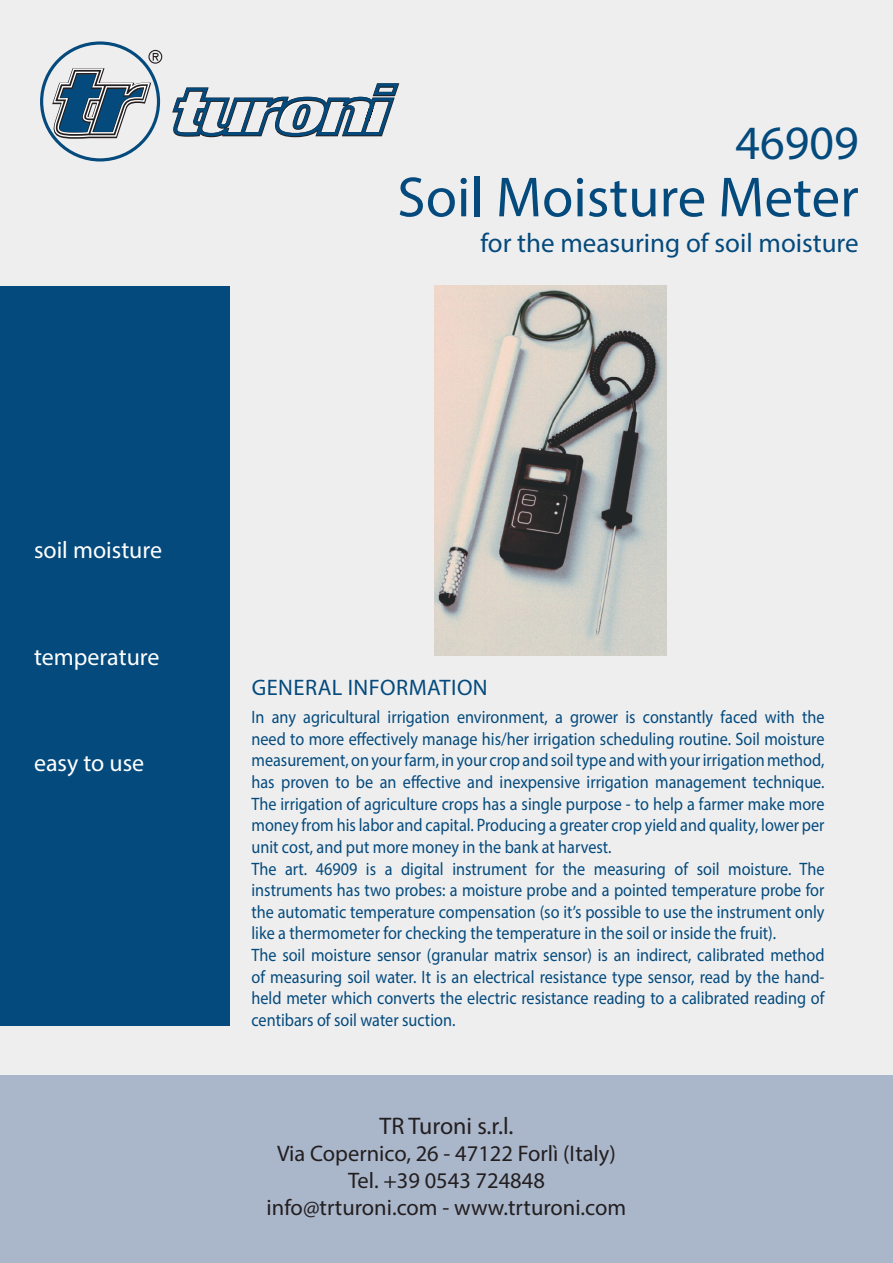
<style>
.page{position:relative;width:893px;height:1263px;background:#eeeeef}
.page>*{position:absolute;margin:0;border:0;box-sizing:border-box;transform-origin:0 0}
.t1{font:57px "Myriad Pro";color:#044a7c}
.t2{font:48px "Myriad Pro";color:#044a7c}
.t3{font:27px "Myriad Pro";color:#044a7c}
.t4{font:24px "Myriad Pro";color:#fff}
.t5{font:24px "Myriad Pro";color:#231f20}
.t6{font:22.5px "Myriad Pro";color:#231f20}
.t7{font:22.5px "Myriad Pro";letter-spacing:.02em;color:#044a7c}
.t8{font:18px/21.6px "Myriad Pro";color:#044a7c;text-align:justify;scale:.9 1}
</style>
<div class="page">
<img style="left:435px;top:286px;width:231px;height:370px">
<div style="left:0;top:286px;width:230px;height:740px;background:#044a7c"></div>
<svg style="left:172px;top:83px;width:227px;height:55px"></svg>
<div style="left:40px;top:41px;width:120px;height:120px;border:3px solid #044a7c;border-radius:50%"></div>
<svg style="left:50px;top:50px;width:112px;height:91px"></svg>
<div style="left:0;top:1076px;width:893px;height:187px;background:#aab6ca"></div>
<p class="t2" style="left:736px;top:114px;width:125px">46909</p>
<p class="t1" style="left:397px;top:162px;width:463px">Soil Moisture Meter</p>
<p class="t3" style="left:480px;top:227px;width:380px">for the measuring of soil moisture</p>
<p class="t4" style="left:34px;top:536px;width:130px">soil moisture</p>
<p class="t4" style="left:34px;top:642px;width:127px">temperature</p>
<p class="t4" style="left:34px;top:748px;width:112px">easy to use</p>
<p class="t7" style="left:252px;top:674px;width:238px">GENERAL INFORMATION</p>
<p class="t8" style="left:251px;top:706px;width:638px">In any agricultural irrigation environment, a grower is constantly faced with the need to more effectively manage his/her irrigation scheduling routine. Soil moisture measurement, on your farm, in your crop and soil type and with your irrigation method, has proven to be an effective and inexpensive irrigation management technique.<br>The irrigation of agriculture crops has a single purpose - to help a farmer make more money from his labor and capital. Producing a greater crop yield and quality, lower per unit cost, and put more money in the bank at harvest.</p>
<p class="t8" style="left:251px;top:857px;width:638px">The art. 46909 is a digital instrument for the measuring of soil moisture. The instruments has two probes: a moisture probe and a pointed temperature probe for the automatic temperature compensation (so it’s possible to use the instrument only like a thermometer for checking the temperature in the soil or inside the fruit).</p>
<p class="t8" style="left:251px;top:944px;width:638px">The soil moisture sensor (granular matrix sensor) is an indirect, calibrated method of measuring soil water. It is an electrical resistance type sensor, read by the hand&shy;held meter which converts the electric resistance reading to a calibrated reading of centibars of soil water suction.</p>
<p class="t5" style="left:379px;top:1111px;width:135px">TR Turoni s.r.l.</p>
<p class="t6" style="left:277px;top:1140px;width:340px">Via Copernico, 26 - 47122 Forlì (Italy)</p>
<p class="t6" style="left:348px;top:1167px;width:198px">Tel. +39 0543 724848</p>
<p class="t6" style="left:267px;top:1194px;width:361px">info@trturoni.com - www.trturoni.com</p>
</div>
